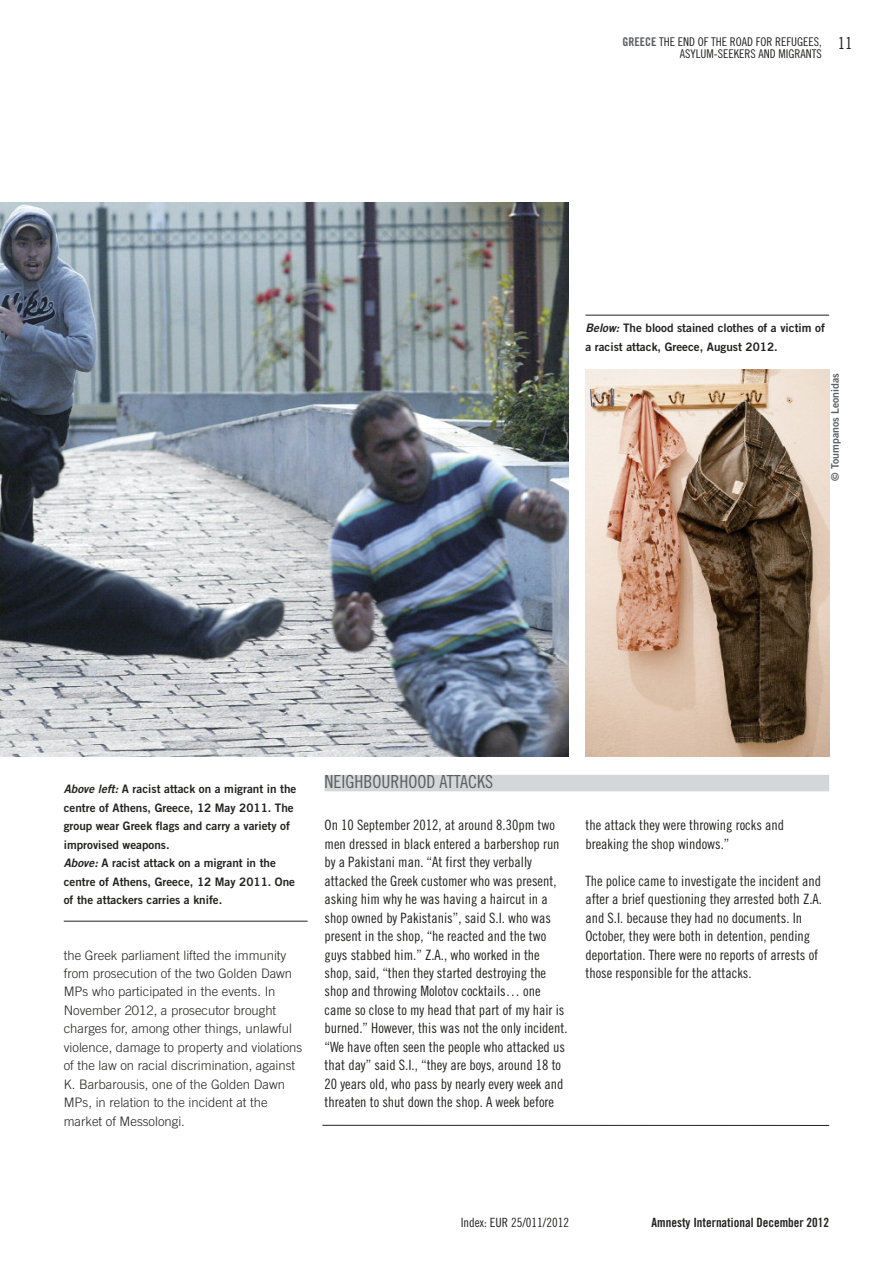
<style>
.page{position:relative;width:893px;height:1263px;background:#fff}
.page>*{position:absolute;margin:0;border:0;box-sizing:border-box;transform-origin:0 0}
.t1{font:18px "Amnesty Trade Gothic Cn 18";color:#5a5f62}
.t2{font:16.5px "Amnesty Trade Gothic Cn 18";color:#222221}
.t3{font:14.25px/18.5px "Amnesty Trade Gothic Cn 18";color:#222221}
.t4{font:300 13.05px/18.5px "Amnesty Trade Gothic";color:#222221}
.t5{font:12.75px "Amnesty Trade Gothic Bd Cn 20";color:#222221}
.t6{font:12.75px "Amnesty Trade Gothic Cn 18";color:#222221}
.t7{font:12px/12px "Amnesty Trade Gothic Cn 18";color:#222221;text-align:right}
.t8{font:11.7px/18.5px "Amnesty Trade Gothic Bd 2";color:#222221}
.t9{font:10.5px "Amnesty Trade Gothic Bd 2";color:#5a5f62}
.s1{font-family:"Amnesty Trade Gothic Bd Cn 20";color:#5a5f62}
.s2{font-family:"Amnesty Trade Gothic Bd 2 Obl"}
</style>
<div class="page">
<img style="left:585px;top:370px;width:244px;height:387px">
<img style="left:0;top:203px;width:568px;height:554px">
<div style="left:325px;top:775px;width:504px;height:16px;background:#d4d6d7"></div>
<hr style="left:322px;top:1125px;width:507px;height:1px;background:#222221">
<hr style="left:64px;top:921px;width:244px;height:1px;background:#222221">
<hr style="left:585px;top:315px;width:244px;height:1px;background:#222221">
<p class="t7" style="left:623px;top:35px;width:201px"><span class="s1">GREECE</span> THE END OF THE ROAD FOR REFUGEES,<br>ASYLUM-SEEKERS AND MIGRANTS</p>
<p class="t2" style="left:838px;top:33px;width:16px">11</p>
<p class="t8" style="left:585px;top:318px;width:241px"><span class="s2">Below:</span> The blood stained clothes of a victim of a racist attack, Greece, August 2012.</p>
<p class="t9" style="left:829px;top:480px;width:109px;rotate:-90deg">© Toumpanos Leonidas</p>
<p class="t8" style="left:64px;top:780px;width:234px"><span class="s2">Above left:</span> A racist attack on a migrant in the centre of Athens, Greece, 12 May 2011. The group wear Greek flags and carry a variety of improvised weapons.<br><span class="s2">Above:</span> A racist attack on a migrant in the centre of Athens, Greece, 12 May 2011. One of the attackers carries a knife.</p>
<p class="t4" style="left:64px;top:945px;width:240px">the Greek parliament lifted the immunity from prosecution of the two Golden Dawn MPs who participated in the events. In November 2012, a prosecutor brought charges for, among other things, unlawful violence, damage to property and violations of the law on racial discrimination, against K. Barbarousis, one of the Golden Dawn MPs, in relation to the incident at the market of Messolongi.</p>
<p class="t1" style="left:325px;top:771px;width:170px">NEIGHBOURHOOD ATTACKS</p>
<p class="t3" style="left:325px;top:816px;width:244px">On 10 September 2012, at around 8.30pm two men dressed in black entered a barbershop run by a Pakistani man. “At first they verbally attacked the Greek customer who was present, asking him why he was having a haircut in a shop owned by Pakistanis”, said S.I. who was present in the shop, “he reacted and the two guys stabbed him.” Z.A., who worked in the shop, said, “then they started destroying the shop and throwing Molotov cocktails… one came so close to my head that part of my hair is burned.” However, this was not the only incident. “We have often seen the people who attacked us that day” said S.I., “they are boys, around 18 to 20 years old, who pass by nearly every week and threaten to shut down the shop. A week before</p>
<p class="t3" style="left:585px;top:816px;width:200px">the attack they were throwing rocks and breaking the shop windows.”</p>
<p class="t3" style="left:585px;top:871px;width:238px">The police came to investigate the incident and after a brief questioning they arrested both Z.A. and S.I. because they had no documents. In October, they were both in detention, pending deportation. There were no reports of arrests of those responsible for the attacks.</p>
<p class="t6" style="left:461px;top:1215px;width:110px">Index: EUR 25/011/2012</p>
<p class="t5" style="left:651px;top:1215px;width:179px">Amnesty International December 2012</p>
</div>
